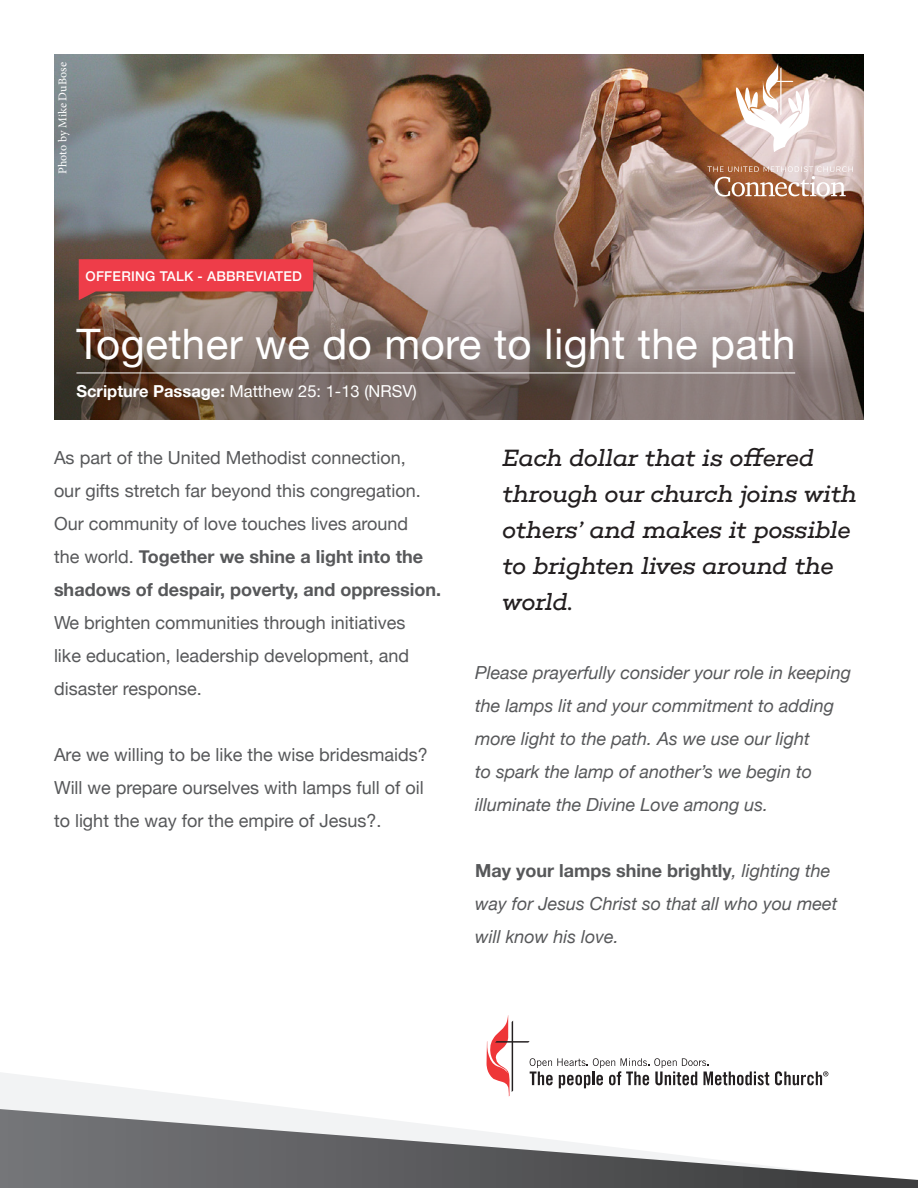
<style>
.page{position:relative;width:918px;height:1188px;background:#fff}
.page>*{position:absolute;margin:0;border:0;box-sizing:border-box;transform-origin:0 0}
.t1{font:42px "Helvetica Neue";letter-spacing:.01em;color:#fff}
.t2{font:italic 24px/36px "Choplin";letter-spacing:-.025em;color:#231f20}
.t3{font:18px/33px "Helvetica Neue";color:#57585a}
.t4{font:italic 18px/33px "Helvetica Neue";color:#57585a}
.t5{font:16.5px "Helvetica Neue";color:#fff}
.t6{font:500 13.5px "Helvetica Neue";letter-spacing:.02em;color:#fff}
.t7{font:12px "Minion Pro";color:#fff}
.s1{font-weight:700}
.s2{font-weight:700;font-style:normal}
</style>
<div class="page">
<svg style="left:0;top:1072px;width:829px;height:35px"></svg>
<svg style="left:0;top:1107px;width:918px;height:81px"></svg>
<img style="left:54px;top:54px;width:810px;height:366px">
<hr style="left:76px;top:373px;width:719px;height:1px;background:#fff">
<svg style="left:79px;top:259px;width:234px;height:41px;background:#d64449"></svg>
<svg style="left:487px;top:1015px;width:282px;height:81px"></svg>
<svg style="left:775px;top:1071px;width:53px;height:14px"></svg>
<svg style="left:707px;top:166px;width:146px;height:31px;background:#c49f8c"></svg>
<svg style="left:733px;top:63px;width:78px;height:89px"></svg>
<p class="t7" style="left:55px;top:174px;width:113px;rotate:-90deg">Photo by Mike DuBose</p>
<p class="t6" style="left:86px;top:265px;width:218px">OFFERING TALK - ABBREVIATED</p>
<p class="t1" style="left:76px;top:314px;width:721px">Together we do more to light the path</p>
<p class="t5" style="left:76px;top:379px;width:342px"><span class="s1">Scripture Passage:</span> Matthew 25: 1-13 (NRSV)</p>
<p class="t3" style="left:54px;top:442px;width:389px">As part of the United Methodist connection,<br>our gifts stretch far beyond this congregation.<br>Our community of love touches lives around<br>the world. <span class="s1">Together we shine a light into the shadows of despair, poverty, and oppression.<br></span>We brighten communities through initiatives<br>like education, leadership development, and disaster response.</p>
<p class="t3" style="left:54px;top:739px;width:376px">Are we willing to be like the wise bridesmaids?<br>Will we prepare ourselves with lamps full of oil to light the way for the empire of Jesus?.</p>
<p class="t2" style="left:502px;top:440px;width:356px">Each dollar that is offered through our church joins with others’ and makes it possible to brighten lives around the world.</p>
<p class="t4" style="left:475px;top:657px;width:377px">Please prayerfully consider your role in keeping the lamps lit and your commitment to adding more light to the path. As we use our light<br>to spark the lamp of another’s we begin to illuminate the Divine Love among us.</p>
<p class="t4" style="left:475px;top:855px;width:364px"><span class="s2">May your lamps shine brightly</span>, lighting the way for Jesus Christ so that all who you meet will know his love.</p>
</div>
